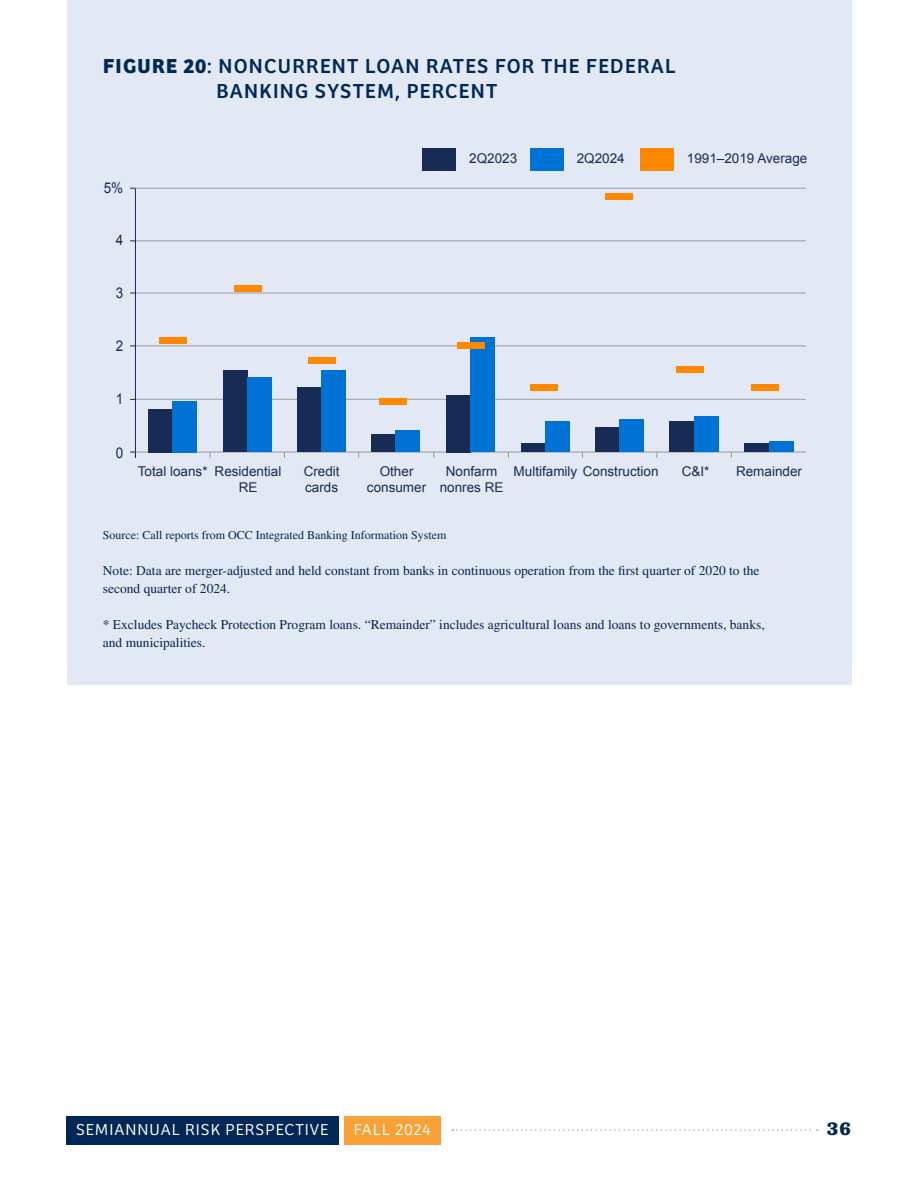
<style>
.page{position:relative;width:918px;height:1188px;background:#fff}
.page>*{position:absolute;margin:0;border:0;box-sizing:border-box;transform-origin:0 0}
.Figure_Heading{font:21px/25.2px "Bree";letter-spacing:.06em;color:#002856}
.t1{font:700 18px "Clarendon Text Pro";color:#002856}
.t2{font:300 16.5px "Bree";letter-spacing:.06em;color:#fff}
.t3{font:300 16.5px "Bree";letter-spacing:.04em;color:#fff}
.t4{font:14.85px "Arial";color:#172b54;scale:.91 1}
.Notes{font:13.5px/18px "Times LT Std";color:#002856}
.t5{font:13.5px/16.2px "Arial";color:#172b54}
.Sources{font:12px "Times LT Std";color:#002856}
.s1{font-weight:700}
</style>
<div class="page">
<div style="left:66px;top:1116px;width:272px;height:29px;background:#002856"></div>
<div style="left:344px;top:1116px;width:97px;height:29px;background:#f9a136"></div>
<svg style="left:452px;top:1129px;width:366px;height:2px"></svg>
<div style="left:68px;top:0;width:784px;height:685px;background:#e3e8f5"></div>
<hr style="left:135px;top:241px;width:671px;height:1px;background:#999">
<hr style="left:135px;top:293px;width:671px;height:1px;background:#999">
<hr style="left:135px;top:346px;width:671px;height:1px;background:#999">
<hr style="left:135px;top:399px;width:671px;height:1px;background:#9ea1a2">
<hr style="left:135px;top:188px;width:1px;height:270px;background:#172b54">
<hr style="left:135px;top:452px;width:671px;height:1px;background:#999">
<hr style="left:135px;top:188px;width:671px;height:1px;background:#999">
<div style="left:148px;top:409px;width:25px;height:43px;background:#172b54"></div>
<div style="left:173px;top:401px;width:24px;height:51px;background:#0071d5"></div>
<div style="left:223px;top:370px;width:25px;height:82px;background:#172b54"></div>
<div style="left:248px;top:378px;width:24px;height:74px;background:#0071d5"></div>
<div style="left:297px;top:387px;width:25px;height:65px;background:#172b54"></div>
<div style="left:322px;top:370px;width:24px;height:82px;background:#0071d5"></div>
<div style="left:595px;top:428px;width:24px;height:24px;background:#172b54"></div>
<div style="left:619px;top:420px;width:25px;height:32px;background:#0071d5"></div>
<div style="left:745px;top:443px;width:24px;height:9px;background:#172b54"></div>
<div style="left:769px;top:441px;width:24px;height:11px;background:#0071d5"></div>
<div style="left:371px;top:434px;width:25px;height:18px;background:#172b54"></div>
<div style="left:396px;top:431px;width:24px;height:21px;background:#0071d5"></div>
<div style="left:446px;top:395px;width:25px;height:57px;background:#172b54"></div>
<div style="left:471px;top:337px;width:24px;height:115px;background:#0071d5"></div>
<div style="left:521px;top:443px;width:24px;height:9px;background:#172b54"></div>
<div style="left:545px;top:422px;width:25px;height:30px;background:#0071d5"></div>
<div style="left:670px;top:422px;width:24px;height:30px;background:#172b54"></div>
<div style="left:694px;top:416px;width:24px;height:36px;background:#0071d5"></div>
<div style="left:422px;top:148px;width:34px;height:22px;background:#172b54"></div>
<div style="left:530px;top:148px;width:33px;height:22px;background:#0071d5"></div>
<div style="left:640px;top:148px;width:33px;height:22px;background:#f80"></div>
<div style="left:159px;top:337px;width:27px;height:6px;background:#f80"></div>
<div style="left:234px;top:286px;width:27px;height:6px;background:#f80"></div>
<div style="left:308px;top:358px;width:27px;height:6px;background:#f80"></div>
<div style="left:379px;top:398px;width:28px;height:6px;background:#f80"></div>
<div style="left:457px;top:343px;width:27px;height:6px;background:#f80"></div>
<div style="left:531px;top:384px;width:27px;height:6px;background:#f80"></div>
<div style="left:606px;top:194px;width:27px;height:6px;background:#f80"></div>
<div style="left:676px;top:366px;width:28px;height:6px;background:#f80"></div>
<div style="left:751px;top:384px;width:28px;height:6px;background:#f80"></div>
<h3 class="Figure_Heading" style="left:216px;top:52px;width:461px;text-indent:-113px"><span class="s1">FIGURE 20</span>: NONCURRENT LOAN RATES FOR THE FEDERAL<br>BANKING SYSTEM, PERCENT</h3>
<p class="t4" style="left:104px;top:178px;width:23px">5%</p>
<p class="t4" style="left:116px;top:230px;width:10px">4</p>
<p class="t4" style="left:116px;top:283px;width:10px">3</p>
<p class="t4" style="left:116px;top:336px;width:10px">2</p>
<p class="t5" style="left:469px;top:151px;width:50px">2Q2023</p>
<p class="t5" style="left:577px;top:151px;width:50px">2Q2024</p>
<p class="t5" style="left:687px;top:151px;width:122px">1991–2019 Average</p>
<p class="t4" style="left:116px;top:389px;width:10px">1</p>
<p class="t4" style="left:116px;top:443px;width:10px">0</p>
<p class="t5" style="left:367px;top:463px;width:61px;text-align:center">Other consumer</p>
<p class="t5" style="left:239px;top:463px;width:44px;text-indent:-101px">Total loans* Residential<br>RE</p>
<p class="t5" style="left:446px;top:463px;width:214px">Nonfarm Multifamily Construction</p>
<p class="t5" style="left:682px;top:463px;width:29px">C&amp;I*</p>
<p class="t5" style="left:736px;top:463px;width:67px">Remainder</p>
<p class="t5" style="left:304px;top:463px;width:37px">Credit cards</p>
<p class="t5" style="left:440px;top:479px;width:65px">nonres RE</p>
<p class="Sources" style="left:103px;top:528px;width:345px">Source: Call reports from OCC Integrated Banking Information System</p>
<p class="Notes" style="left:103px;top:562px;width:658px">Note: Data are merger-adjusted and held constant from banks in continuous operation from the first quarter of 2020 to the second quarter of 2024.</p>
<p class="Notes" style="left:103px;top:616px;width:663px">* Excludes Paycheck Protection Program loans. “Remainder” includes agricultural loans and loans to governments, banks, and municipalities.</p>
<p class="t2" style="left:76px;top:1118px;width:254px">SEMIANNUAL RISK PERSPECTIVE</p>
<p class="t3" style="left:354px;top:1118px;width:78px">FALL 2024</p>
<h2 class="t1" style="left:827px;top:1118px;width:26px">36</h2>
</div>
